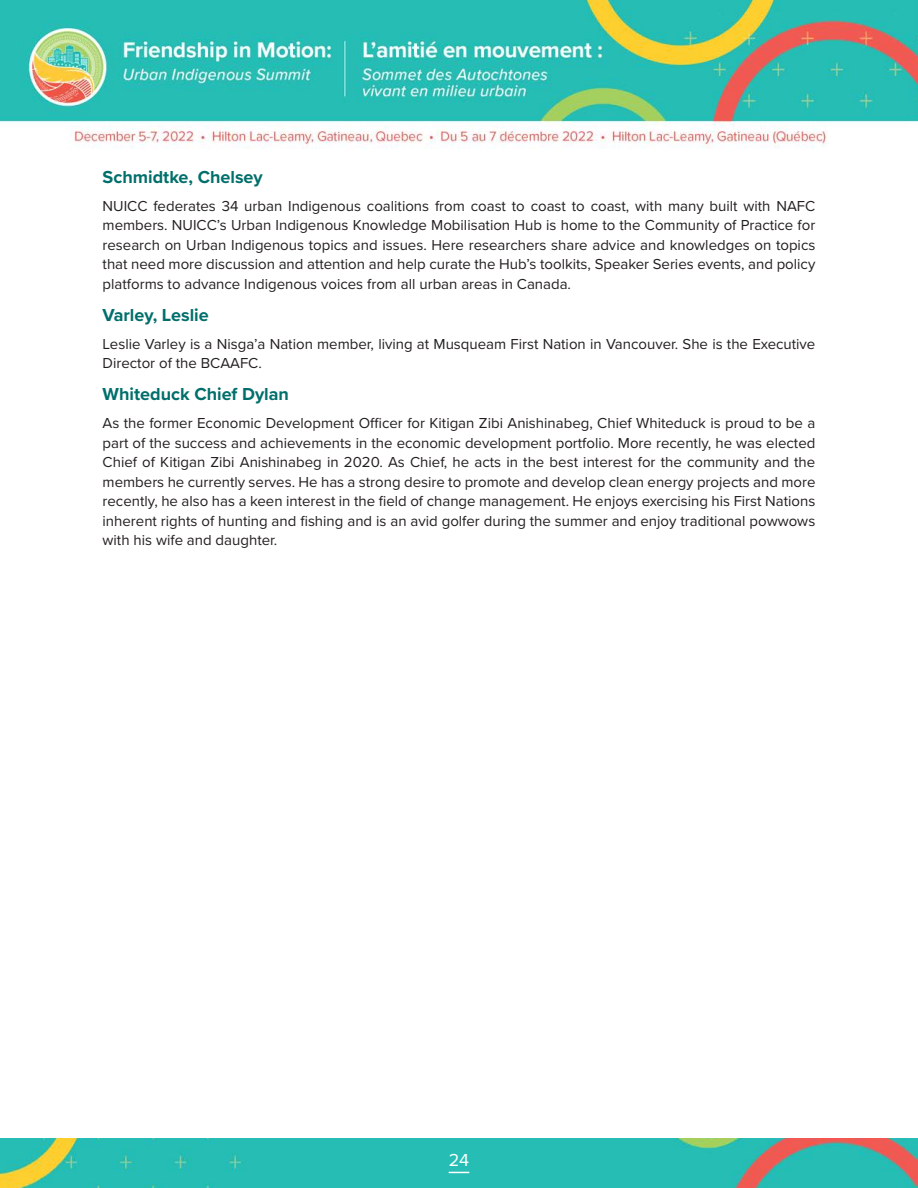
<style>
.page{position:relative;width:918px;height:1188px;background:#fff}
.page>*{position:absolute;margin:0;border:0;box-sizing:border-box;transform-origin:0 0}
.H2_Green{font:700 18px "Proxima Nova";color:#006f6b}
.t1{font:18px "Proxima Nova";color:#fff}
.BIO_text{font:15px/19.5px "Proxima Nova";color:#231f20;text-align:justify}
</style>
<div class="page">
<img style="left:0;top:0;width:918px;height:149px">
<img style="left:0;top:1138px;width:918px;height:50px">
<svg style="left:449px;top:1172px;width:20px;height:1px"></svg>
<p class="H2_Green" style="left:103px;top:163px;width:162px">Schmidtke, Chelsey</p>
<p class="BIO_text" style="left:103px;top:195px;width:714px">NUICC federates 34 urban Indigenous coalitions from coast to coast to coast, with many built with NAFC members. NUICC’s Urban Indigenous Knowledge Mobilisation Hub is home to the Community of Practice for research on Urban Indigenous topics and issues. Here researchers share advice and knowledges on topics that need more discussion and attention and help curate the Hub’s toolkits, Speaker Series events, and policy platforms to advance Indigenous voices from all urban areas in Canada.</p>
<p class="H2_Green" style="left:103px;top:301px;width:108px">Varley, Leslie</p>
<p class="BIO_text" style="left:103px;top:333px;width:714px">Leslie Varley is a Nisga’a Nation member, living at Musqueam First Nation in Vancouver. She is the Executive<br>Director of the BCAAFC.</p>
<p class="H2_Green" style="left:103px;top:381px;width:188px">Whiteduck Chief Dylan</p>
<p class="BIO_text" style="left:103px;top:413px;width:714px">As the former Economic Development Officer for Kitigan Zibi Anishinabeg, Chief Whiteduck is proud to be a part of the success and achievements in the economic development portfolio. More recently, he was elected Chief of Kitigan Zibi Anishinabeg in 2020. As Chief, he acts in the best interest for the community and the members he currently serves. He has a strong desire to promote and develop clean energy projects and more recently, he also has a keen interest in the field of change management. He enjoys exercising his First Nations inherent rights of hunting and fishing and is an avid golfer during the summer and enjoy traditional powwows with his wife and daughter.</p>
<p class="t1" style="left:449px;top:1147px;width:22px">24</p>
</div>
